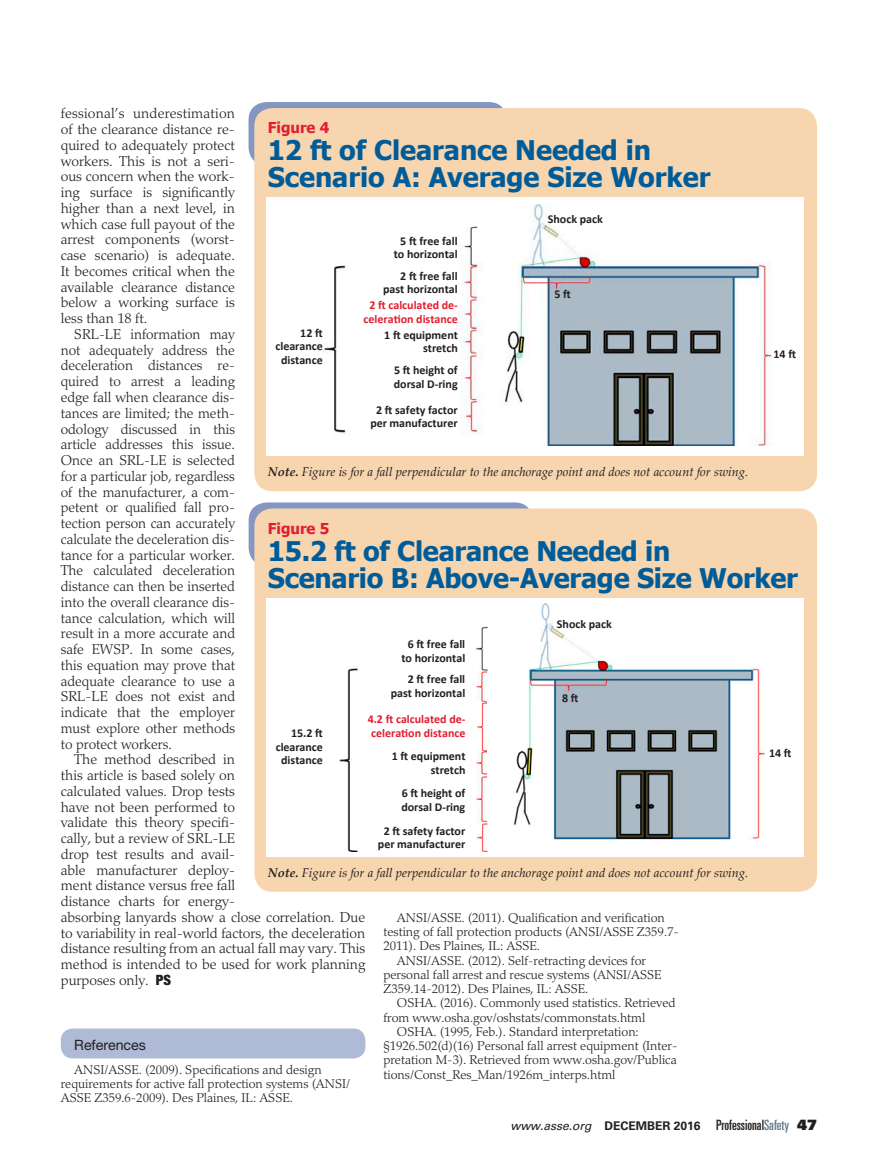
<style>
.page{position:relative;width:878px;height:1175px;background:#fff}
.page>*{position:absolute;margin:0;border:0;box-sizing:border-box;transform-origin:0 0}
.t1{font:700 27px/27px "Tahoma";letter-spacing:-.01em;color:#005c99}
.t2{font:700 15px "Tahoma";color:#e11e30}
.t3{font:300 14.25px/15.8px "Palatino LT Std";color:#231f20;text-align:justify}
.t4{font:14.25px "Helvetica Neue LT Std";letter-spacing:-.005em;color:#231f20}
.t5{font:300 12.75px/14.2px "Palatino LT Std";color:#231f20}
.t6{font:italic 12.75px "Palatino Linotype";color:#231f20}
.t7{font:700 12px/13.5px "Calibri";color:#231f20;text-align:right}
.t8{font:700 12px/13.5px "Calibri";color:#e11e30;text-align:center}
.t9{font:italic 12px "Univers LT Std";color:#231f20}
.s1{font-family:"Helvetica Neue LT Std";font-weight:900;font-stretch:condensed}
.s2{font-weight:700}
.s3{font-weight:700;font-style:normal}
.s4{font-style:normal;font-stretch:ultra-condensed;font-size:14.25px}
.s5{font-style:normal;font-stretch:ultra-condensed;font-size:14.25px;color:#657c91}
.s6{font-family:"Univers LT Std X Black";font-style:normal;font-size:14.25px}
</style>
<div class="page">
<div style="left:61px;top:1028px;width:304px;height:30px;background:#afbad6;border-radius:12px"></div>
<div style="left:248px;top:102px;width:259px;height:63px;background:#8597c1;border-radius:18px"></div>
<div style="left:254px;top:108px;width:563px;height:383px;background:#f6d5af;border-radius:18px"></div>
<div style="left:266px;top:198px;width:538px;height:258px;background:#fff"></div>
<img style="left:323px;top:205px;width:449px;height:240px">
<div style="left:248px;top:502px;width:285px;height:64px;background:#8597c1;border-radius:18px"></div>
<div style="left:254px;top:508px;width:563px;height:383px;background:#f6d5af;border-radius:18px"></div>
<div style="left:266px;top:598px;width:538px;height:258px;background:#fff"></div>
<img style="left:339px;top:603px;width:426px;height:248px">
<p class="t3" style="left:61px;top:106px;width:176px">fessional’s underestimation of the clearance distance re&shy;quired to adequately protect workers. This is not a seri&shy;ous concern when the work&shy;ing surface is significantly higher than a next level, in which case full payout of the arrest components (worst&shy;case scenario) is adequate.<br>It becomes critical when the available clearance distance below a working surface is less than 18 ft.</p>
<p class="t3" style="left:61px;top:326px;width:176px;text-indent:14px">SRL-LE information may not adequately address the deceleration distances re&shy;quired to arrest a leading edge fall when clearance dis&shy;tances are limited; the meth&shy;odology discussed in this article addresses this issue.<br>Once an SRL-LE is selected for a particular job, regardless of the manufacturer, a com&shy;petent or qualified fall pro&shy;tection person can accurately calculate the deceleration dis&shy;tance for a particular worker.<br>The calculated deceleration distance can then be inserted into the overall clearance dis&shy;tance calculation, which will result in a more accurate and safe EWSP. In some cases, this equation may prove that adequate clearance to use a SRL-LE does not exist and indicate that the employer must explore other methods to protect workers.</p>
<p class="t3" style="left:61px;top:752px;width:306px;text-align:left;text-indent:13px">The method described in<br>this article is based solely on<br>calculated values. Drop tests<br>have not been performed to<br>validate this theory specifi-<br>cally, but a review of SRL-LE<br>drop test results and avail-<br>able manufacturer deploy-<br>ment distance versus free fall<br>distance charts for energy-<br>absorbing lanyards show a close correlation. Due to variability in real-world factors, the deceleration distance resulting from an actual fall may vary. This method is intended to be used for work planning purposes only. <span class="s1">PS</span></p>
<p class="t2" style="left:268px;top:117px;width:63px">Figure 4</p>
<h1 class="t1" style="left:268px;top:135px;width:444px">12 ft of Clearance Needed in<br>Scenario A: Average Size Worker</h1>
<p class="t7" style="left:548px;top:212px;width:56px">Shock pack</p>
<p class="t7" style="left:394px;top:234px;width:65px;text-align:center">5 ft free fall to horizontal</p>
<p class="t7" style="left:383px;top:269px;width:76px">2 ft free fall past horizontal</p>
<p class="t8" style="left:363px;top:298px;width:96px">2 ft calculated de&shy;celeration distance</p>
<p class="t7" style="left:384px;top:328px;width:75px">1 ft equipment stretch</p>
<p class="t7" style="left:394px;top:363px;width:65px;text-align:left">5 ft height of dorsal D-ring</p>
<p class="t7" style="left:370px;top:403px;width:89px;text-align:center">2 ft safety factor per manufacturer</p>
<p class="t7" style="left:554px;top:287px;width:18px">5 ft</p>
<p class="t7" style="left:275px;top:326px;width:49px">12 ft clearance distance</p>
<p class="t7" style="left:773px;top:347px;width:24px">14 ft</p>
<p class="t6" style="left:268px;top:463px;width:482px"><span class="s2">Note.</span> Figure is for a fall perpendicular to the anchorage point and does not account for swing.</p>
<p class="t2" style="left:268px;top:518px;width:63px">Figure 5</p>
<h1 class="t1" style="left:268px;top:536px;width:531px">15.2 ft of Clearance Needed in<br>Scenario B: Above-Average Size Worker</h1>
<p class="t7" style="left:557px;top:617px;width:56px">Shock pack</p>
<p class="t7" style="left:401px;top:637px;width:65px;text-align:center">6 ft free fall to horizontal</p>
<p class="t7" style="left:391px;top:672px;width:76px">2 ft free fall past horizontal</p>
<p class="t8" style="left:368px;top:712px;width:99px;text-align:left">4.2 ft calculated de&shy;celeration distance</p>
<p class="t7" style="left:392px;top:749px;width:75px">1 ft equipment stretch</p>
<p class="t7" style="left:401px;top:786px;width:65px;text-align:left">6 ft height of dorsal D-ring</p>
<p class="t7" style="left:378px;top:824px;width:89px;text-align:center">2 ft safety factor per manufacturer</p>
<p class="t7" style="left:562px;top:690px;width:18px">8 ft</p>
<p class="t7" style="left:276px;top:726px;width:49px">15.2 ft clearance distance</p>
<p class="t7" style="left:769px;top:746px;width:24px">14 ft</p>
<p class="t6" style="left:268px;top:863px;width:482px"><span class="s2">Note.</span> Figure is for a fall perpendicular to the anchorage point and does not account for swing.</p>
<p class="t5" style="left:397px;top:910px;width:269px">ANSI/ASSE. (2011). Qualification and verification</p>
<p class="t5" style="left:383px;top:924px;width:297px">testing of fall protection products (ANSI/ASSE Z359.7-</p>
<p class="t5" style="left:383px;top:939px;width:158px">2011). Des Plaines, IL: ASSE.</p>
<p class="t5" style="left:397px;top:953px;width:250px">ANSI/ASSE. (2012). Self-retracting devices for</p>
<p class="t5" style="left:383px;top:967px;width:280px">personal fall arrest and rescue systems (ANSI/ASSE</p>
<p class="t5" style="left:383px;top:981px;width:206px">Z359.14-2012). Des Plaines, IL: ASSE.</p>
<p class="t5" style="left:397px;top:996px;width:280px">OSHA. (2016). Commonly used statistics. Retrieved</p>
<p class="t5" style="left:383px;top:1010px;width:263px">from www.osha.gov/oshstats/commonstats.html</p>
<p class="t5" style="left:397px;top:1024px;width:243px">OSHA. (1995, Feb.). Standard interpretation:</p>
<p class="t5" style="left:383px;top:1039px;width:295px">§1926.502(d)(16) Personal fall arrest equipment (Inter-</p>
<p class="t5" style="left:383px;top:1053px;width:295px">pretation M-3). Retrieved from www.osha.gov/Publica</p>
<p class="t5" style="left:383px;top:1067px;width:233px">tions/Const_Res_Man/1926m_interps.html</p>
<p class="t4" style="left:74px;top:1036px;width:73px">References</p>
<p class="t5" style="left:61px;top:1062px;width:291px;text-indent:14px">ANSI/ASSE. (2009). Specifications and design requirements for active fall protection systems (ANSI/<br>ASSE Z359.6-2009). Des Plaines, IL: ASSE.</p>
<p class="t9" style="left:510px;top:1118px;width:308px">www.asse.org <span class="s3">DECEMBER 2016</span> <span class="s4">Professional</span><span class="s5">Safety</span> <span class="s6">47</span></p>
</div>
